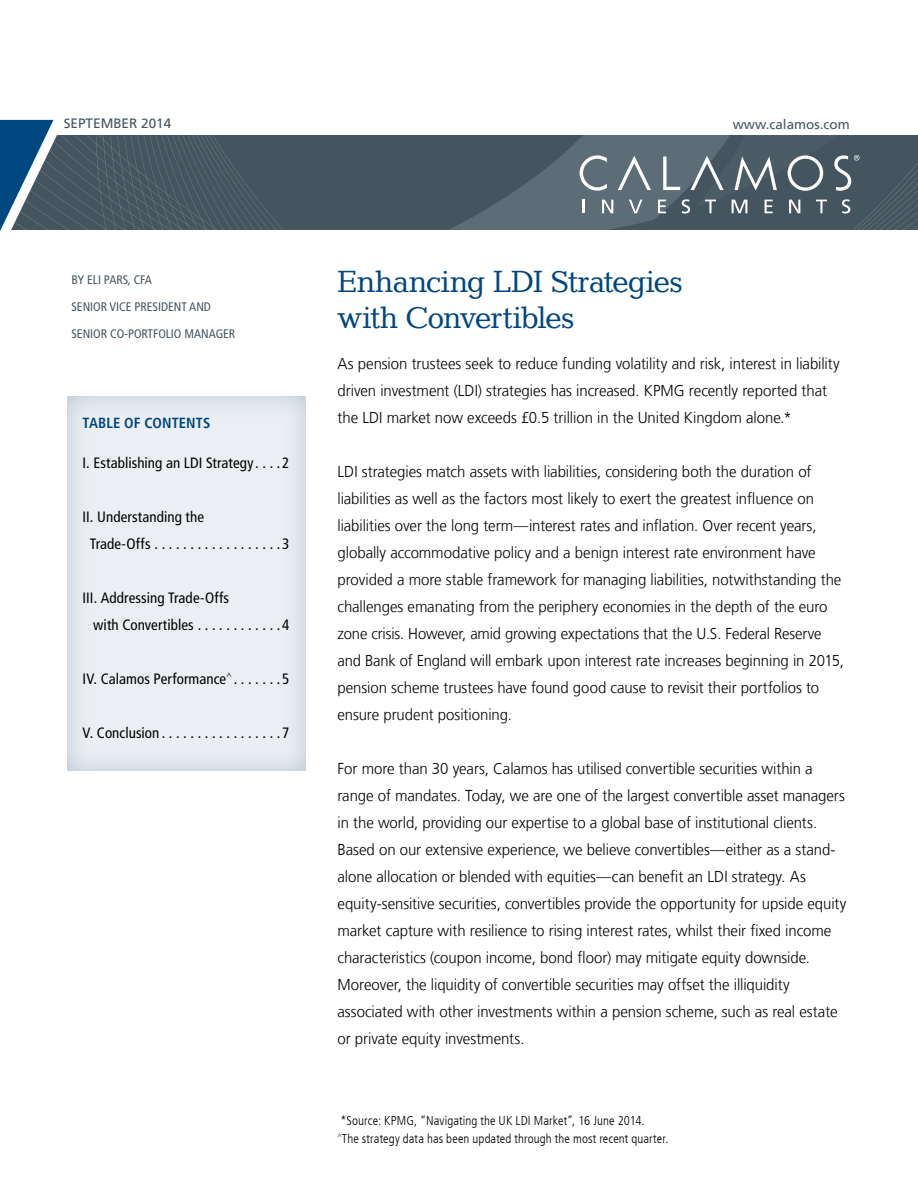
<style>
.page{position:relative;width:918px;height:1188px;background:#fff}
.page>*{position:absolute;margin:0;border:0;box-sizing:border-box;transform-origin:0 0}
.Whitepaper_pg_1_Head{font:31.5px/36px "Canyon";letter-spacing:-.015em;color:#00467f}
.Cover_Page_Intro_Tex{font:300 15.75px/27px "Frutiger LT";letter-spacing:-.005em;color:#000;scale:.95 1}
.TOC__Section_text{font:condensed 15px/27px "Frutiger LT";letter-spacing:.005em;color:#000}
.Sidebar__Subhead_541{font:700 condensed 14.7px "Frutiger LT";letter-spacing:.01em;color:#00467f}
.calamos_com_pg_1{font:13.5px "Frutiger LT";color:#455560}
.Sidebar__body_space{font:300 condensed 12.75px/18px "Frutiger LT";letter-spacing:.01em;color:#000}
.Byline{font:condensed 12.3px/27px "Frutiger LT";color:#455560}
</style>
<div class="page">
<svg style="left:0;top:120px;width:918px;height:111px"></svg>
<svg style="left:67px;top:396px;width:239px;height:375px;background:#e7ecf1"></svg>
<p class="calamos_com_pg_1" style="left:64px;top:116px;width:109px">SEPTEMBER 2014</p>
<p class="calamos_com_pg_1" style="left:733px;top:116px;width:119px">www.calamos.com</p>
<p class="Byline" style="left:71px;top:266px;width:82px">BY ELI PARS, CFA</p>
<p class="Byline" style="left:71px;top:293px;width:165px">SENIOR VICE PRESIDENT AND<br>SENIOR CO-PORTFOLIO MANAGER</p>
<p class="Sidebar__Subhead_541" style="left:82px;top:414px;width:129px">TABLE OF CONTENTS</p>
<p class="TOC__Section_text" style="left:82px;top:449px;width:176px">I. Establishing an LDI Strategy....</p>
<p class="TOC__Section_text" style="left:282px;top:449px;width:9px">2</p>
<p class="TOC__Section_text" style="left:90px;top:503px;width:116px;text-indent:-7px">II. Understanding the<br>Trade-Offs ..................</p>
<p class="TOC__Section_text" style="left:282px;top:530px;width:9px">3</p>
<p class="TOC__Section_text" style="left:93px;top:584px;width:137px;text-indent:-11px">III. Addressing Trade-Offs with Convertibles............</p>
<p class="TOC__Section_text" style="left:282px;top:611px;width:9px">4</p>
<p class="TOC__Section_text" style="left:82px;top:665px;width:154px">IV. Calamos Performance<sup>^</sup>.......</p>
<p class="TOC__Section_text" style="left:282px;top:665px;width:9px">5</p>
<p class="TOC__Section_text" style="left:82px;top:719px;width:82px">V. Conclusion.................</p>
<p class="TOC__Section_text" style="left:282px;top:719px;width:9px">7</p>
<p class="Whitepaper_pg_1_Head" style="left:338px;top:264px;width:346px">Enhancing LDI Strategies with Convertibles</p>
<p class="Cover_Page_Intro_Tex" style="left:338px;top:350px;width:530px">As pension trustees seek to reduce funding volatility and risk, interest in liability driven investment (LDI) strategies has increased. KPMG recently reported that the LDI market now exceeds £0.5 trillion in the United Kingdom alone.*</p>
<p class="Cover_Page_Intro_Tex" style="left:338px;top:458px;width:535px">LDI strategies match assets with liabilities, considering both the duration of liabilities as well as the factors most likely to exert the greatest influence on liabilities over the long term—interest rates and inflation. Over recent years, globally accommodative policy and a benign interest rate environment have provided a more stable framework for managing liabilities, notwithstanding the challenges emanating from the periphery economies in the depth of the euro zone crisis. However, amid growing expectations that the U.S. Federal Reserve and Bank of England will embark upon interest rate increases beginning in 2015, pension scheme trustees have found good cause to revisit their portfolios to ensure prudent positioning.</p>
<p class="Cover_Page_Intro_Tex" style="left:338px;top:755px;width:537px">For more than 30 years, Calamos has utilised convertible securities within a range of mandates. Today, we are one of the largest convertible asset managers in the world, providing our expertise to a global base of institutional clients.<br>Based on our extensive experience, we believe convertibles—either as a stand&shy;alone allocation or blended with equities—can benefit an LDI strategy. As equity-sensitive securities, convertibles provide the opportunity for upside equity market capture with resilience to rising interest rates, whilst their fixed income characteristics (coupon income, bond floor) may mitigate equity downside.<br>Moreover, the liquidity of convertible securities may offset the illiquidity associated with other investments within a pension scheme, such as real estate or private equity investments.</p>
<p class="Sidebar__body_space" style="left:338px;top:1112px;width:333px">*Source: KPMG, “Navigating the UK LDI Market”, 16 June 2014.<br><sup>^</sup>The strategy data has been updated through the most recent quarter.</p>
</div>
